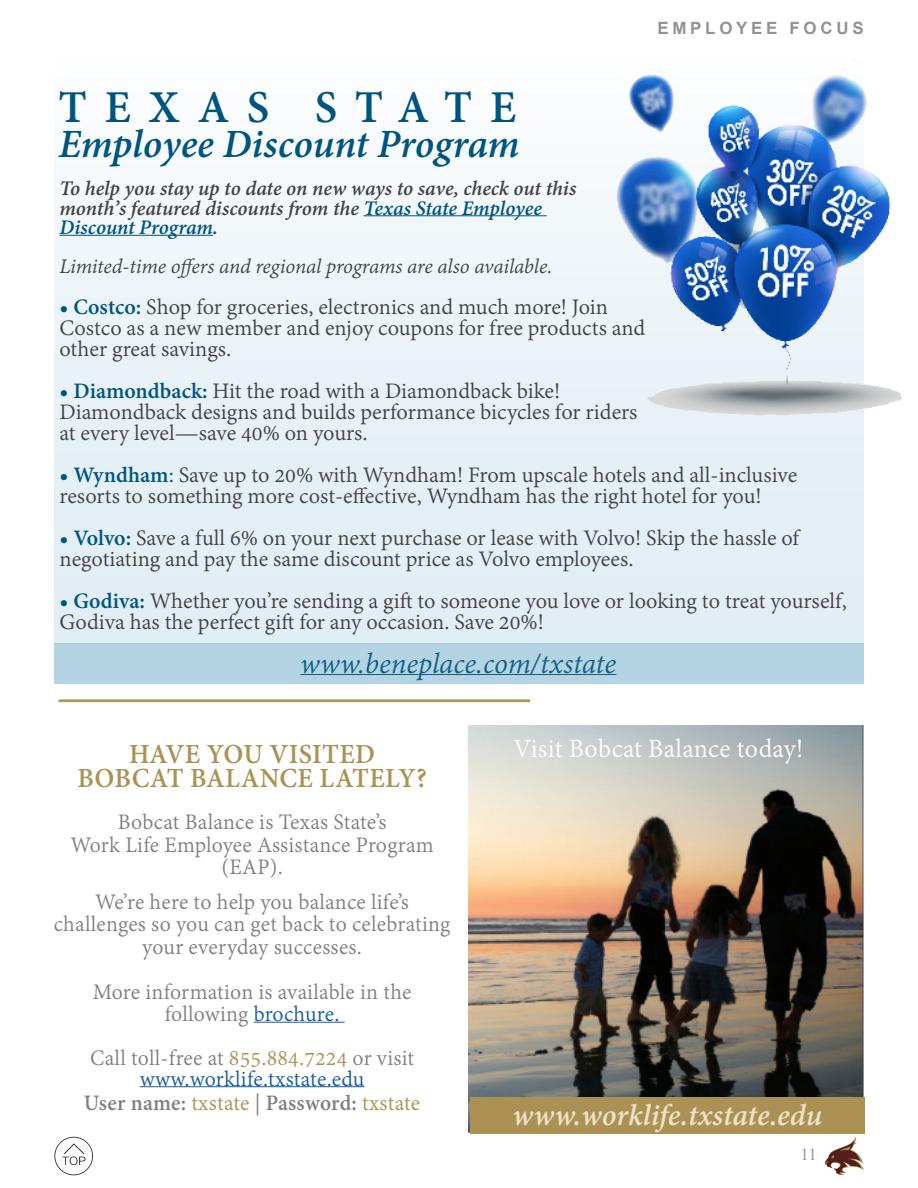
<style>
.page{position:relative;width:918px;height:1188px;background:#fff}
.page>*{position:absolute;margin:0;border:0;box-sizing:border-box;transform-origin:0 0}
.t1{font:700 49.5px "Adobe Devanagari";letter-spacing:.355em;color:#005480}
.t2{font:italic 700 43.5px "Adobe Devanagari";letter-spacing:-.005em;color:#005480}
.t3{font:italic 700 33px "Adobe Devanagari";letter-spacing:-.005em;color:#efe2c5}
.t4{font:italic 31.5px "Adobe Devanagari";letter-spacing:-.005em;color:#005480}
.t5{font:700 30px "Adobe Devanagari";letter-spacing:.01em;color:#ab9154}
.t6{font:28.5px "Adobe Devanagari";letter-spacing:.01em;color:#fff}
.t7{font:24px/21px "Adobe Devanagari";color:#414243}
.t8{font:24px/22.5px "Adobe Devanagari";letter-spacing:.01em;color:#808080;text-align:center}
.t9{font:700 24px "Adobe Devanagari";letter-spacing:.005em;color:#808080}
.t10{font:24px "Adobe Devanagari";letter-spacing:.01em;color:#175d9e}
.t11{font:italic 700 22.5px/19.5px "Adobe Devanagari";letter-spacing:-.005em;color:#414243}
.t12{font:italic 22.5px "Adobe Devanagari";letter-spacing:-.01em;color:#414243}
.t13{font:700 16.95px "Arial";letter-spacing:.22em;color:#919396}
.t14{font:16.8px "Times New Roman";color:#919396}
.s1{color:#005480}
.s2{font-weight:700;color:#005480}
.s3{color:#175d9e}
.s4{color:#ab9154}
.s5{font-weight:400;color:#ab9154}
.s6{font-weight:400}
</style>
<div class="page">
<div style="left:54px;top:644px;width:810px;height:40px;background:#b5d4e3"></div>
<div style="left:54px;top:56px;width:810px;height:588px;background:linear-gradient(to bottom,#fbfcfd,#deecf2)"></div>
<hr style="left:364px;top:216px;width:183px;height:1px;background:#005480">
<hr style="left:60px;top:235px;width:153px;height:1px;background:#005480">
<hr style="left:300px;top:674px;width:316px;height:1px;background:#005480">
<img style="left:600px;top:60px;width:302px;height:361px">
<hr style="left:59px;top:699px;width:471px;height:3px;background:#ab9154">
<img style="left:826px;top:1137px;width:37px;height:37px">
<img style="left:55px;top:1137px;width:38px;height:39px">
<img style="left:469px;top:725px;width:394px;height:408px">
<div style="left:470px;top:1097px;width:395px;height:37px;background:#ab9154"></div>
<hr style="left:254px;top:1022px;width:91px;height:1px;background:#175d9e">
<hr style="left:140px;top:1086px;width:225px;height:1px;background:#175d9e">
<p class="t13" style="left:658px;top:16px;width:208px">EMPLOYEE FOCUS</p>
<p class="t1" style="left:59px;top:79px;width:459px">TEXAS STATE</p>
<p class="t2" style="left:59px;top:119px;width:462px">Employee Discount Program</p>
<p class="t11" style="left:60px;top:181px;width:518px">To help you stay up to date on new ways to save, check out this month’s featured discounts from the <span class="s1">Texas State Employee<br>Discount Program.</span></p>
<p class="t12" style="left:60px;top:254px;width:494px">Limited-time offers and regional programs are also available.</p>
<p class="t7" style="left:60px;top:298px;width:587px"><span class="s1">•</span> <span class="s2">Costco:</span> Shop for groceries, electronics and much more! Join<br>Costco as a new member and enjoy coupons for free products and other great savings.</p>
<p class="t7" style="left:60px;top:382px;width:580px"><span class="s1">•</span> <span class="s2">Diamondback:</span> Hit the road with a Diamondback bike!<br>Diamondback designs and builds performance bicycles for riders at every level—save 40% on yours.</p>
<p class="t7" style="left:60px;top:466px;width:739px"><span class="s2">• Wyndham</span><span class="s1">:</span> Save up to 20% with Wyndham! From upscale hotels and all-inclusive resorts to something more cost-effective, Wyndham has the right hotel for you!</p>
<p class="t7" style="left:60px;top:529px;width:741px"><span class="s1">•</span> <span class="s2">Volvo:</span> Save a full 6% on your next purchase or lease with Volvo! Skip the hassle of negotiating and pay the same discount price as Volvo employees.</p>
<p class="t7" style="left:60px;top:592px;width:789px"><span class="s1">•</span> <span class="s2">Godiva:</span> Whether you’re sending a gift to someone you love or looking to treat yourself,<br>Godiva has the perfect gift for any occasion. Save 20%!</p>
<h3 class="t4" style="left:300px;top:646px;width:318px">www.beneplace.com/txstate</h3>
<p class="t5" style="left:129px;top:737px;width:247px">HAVE YOU VISITED</p>
<p class="t5" style="left:77px;top:761px;width:351px">BOBCAT BALANCE LATELY?</p>
<p class="t8" style="left:118px;top:813px;width:270px">Bobcat Balance is Texas State’s</p>
<p class="t8" style="left:71px;top:835px;width:365px">Work Life Employee Assistance Program (EAP).</p>
<p class="t8" style="left:54px;top:892px;width:398px">We’re here to help you balance life’s challenges so you can get back to celebrating your everyday successes.</p>
<p class="t8" style="left:93px;top:982px;width:320px">More information is available in the following <span class="s3">brochure.</span></p>
<p class="t8" style="left:90px;top:1048px;width:326px">Call toll-free at <span class="s4">855.884.7224</span> or visit</p>
<p class="t10" style="left:140px;top:1065px;width:226px">www.worklife.txstate.edu</p>
<p class="t9" style="left:84px;top:1089px;width:338px">User name: <span class="s5">txstate</span> <span class="s6">|</span> Password: <span class="s5">txstate</span></p>
<p class="t6" style="left:514px;top:733px;width:291px">Visit Bobcat Balance today!</p>
<p class="t3" style="left:512px;top:1096px;width:311px">www.worklife.txstate.edu</p>
<p class="t14" style="left:801px;top:1143px;width:18px">11</p>
</div>
